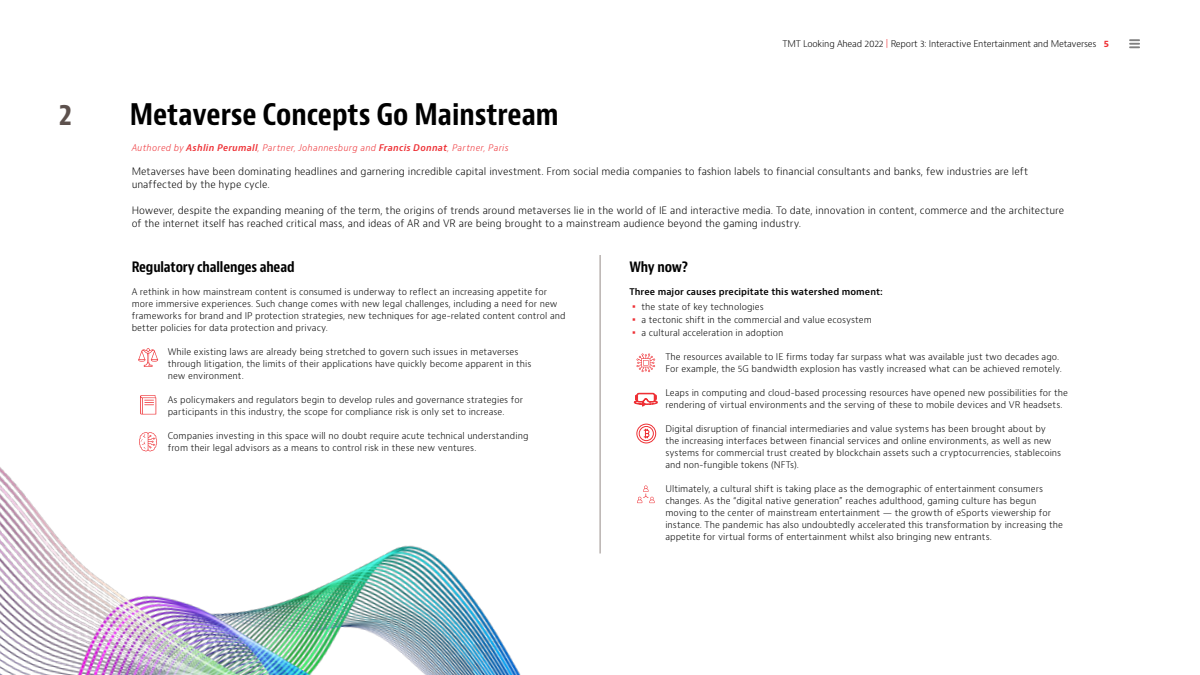
<style>
.page{position:relative;width:1200px;height:675px;background:#fff}
.page>*{position:absolute;margin:0;border:0;box-sizing:border-box;transform-origin:0 0}
.t1{font:700 condensed 29px "Baker Mc Kenzie Bernini";color:#000}
.t2{font:700 condensed 29px "Baker Mc Kenzie Bernini";color:#5d514d}
.t3{font:700 condensed 14px "Baker Mc Kenzie Bernini";letter-spacing:-.01em;color:#000}
.t4{font:300 10px/13px "Baker Mc Kenzie Bernini";color:#000}
.t5{font:300 9px/12px "Baker Mc Kenzie Bernini";letter-spacing:.005em;color:#000}
.t6{font:italic 300 9px "Baker Mc Kenzie Bernini";letter-spacing:.025em;color:#ee3035}
.t7{font:300 9px "Baker Mc Kenzie Bernini";letter-spacing:-.02em;color:#000}
.t8{font:600 9px "Baker Mc Kenzie Bernini";letter-spacing:.01em;color:#000}
.s1{color:#ee3035}
.s2{font-weight:700;color:#ee3035}
.s3{font-weight:600}
.s4{font-weight:700;font-size:11px;color:#ee3035}
</style>
<div class="page">
<svg style="left:1129px;top:39px;width:11px;height:9px"></svg>
<hr style="left:600px;top:255px;width:1px;height:299px;background:#958b87">
<svg style="left:637px;top:354px;width:18px;height:18px"></svg>
<img style="left:0;top:443px;width:521px;height:232px">
<svg style="left:139px;top:432px;width:18px;height:19px"></svg>
<svg style="left:138px;top:348px;width:20px;height:19px"></svg>
<svg style="left:140px;top:395px;width:16px;height:20px"></svg>
<svg style="left:634px;top:393px;width:23px;height:13px"></svg>
<svg style="left:636px;top:423px;width:20px;height:21px"></svg>
<svg style="left:637px;top:486px;width:18px;height:17px"></svg>
<p class="t7" style="left:782px;top:38px;width:328px">TMT Looking Ahead 2022 <span class="s1">|</span> Report 3: Interactive Entertainment and Metaverses <span class="s2">5</span></p>
<h1 class="t2" style="left:59px;top:96px;width:15px">2</h1>
<h1 class="t1" style="left:130px;top:96px;width:431px">Metaverse Concepts Go Mainstream</h1>
<p class="t6" style="left:132px;top:142px;width:378px">Authored by <span class="s3">Ashlin Perumall</span>, Partner, Johannesburg and <span class="s3">Francis Donnat</span>, Partner, Paris</p>
<p class="t4" style="left:132px;top:165px;width:898px">Metaverses have been dominating headlines and garnering incredible capital investment. From social media companies to fashion labels to financial consultants and banks, few industries are left unaffected by the hype cycle.</p>
<p class="t4" style="left:132px;top:204px;width:934px">However, despite the expanding meaning of the term, the origins of trends around metaverses lie in the world of IE and interactive media. To date, innovation in content, commerce and the architecture of the internet itself has reached critical mass, and ideas of AR and VR are being brought to a mainstream audience beyond the gaming industry.</p>
<h2 class="t3" style="left:132px;top:258px;width:164px">Regulatory challenges ahead</h2>
<p class="t5" style="left:132px;top:286px;width:435px">A rethink in how mainstream content is consumed is underway to reflect an increasing appetite for more immersive experiences. Such change comes with new legal challenges, including a need for new frameworks for brand and IP protection strategies, new techniques for age-related content control and better policies for data protection and privacy.</p>
<p class="t5" style="left:168px;top:346px;width:365px">While existing laws are already being stretched to govern such issues in metaverses through litigation, the limits of their applications have quickly become apparent in this new environment.</p>
<p class="t5" style="left:168px;top:394px;width:357px">As policymakers and regulators begin to develop rules and governance strategies for participants in this industry, the scope for compliance risk is only set to increase.</p>
<p class="t5" style="left:168px;top:430px;width:362px">Companies investing in this space will no doubt require acute technical understanding from their legal advisors as a means to control risk in these new ventures.</p>
<h2 class="t3" style="left:629px;top:258px;width:60px">Why now?</h2>
<p class="t8" style="left:629px;top:286px;width:255px">Three major causes precipitate this watershed moment:</p>
<p class="t5" style="left:632px;top:301px;width:133px"><span class="s4">•</span> the state of key technologies</p>
<p class="t5" style="left:632px;top:314px;width:241px"><span class="s4">•</span> a tectonic shift in the commercial and value ecosystem</p>
<p class="t5" style="left:632px;top:327px;width:153px"><span class="s4">•</span> a cultural acceleration in adoption</p>
<p class="t5" style="left:665px;top:351px;width:398px">The resources available to IE firms today far surpass what was available just two decades ago.<br>For example, the 5G bandwidth explosion has vastly increased what can be achieved remotely.</p>
<p class="t5" style="left:665px;top:387px;width:404px">Leaps in computing and cloud-based processing resources have opened new possibilities for the rendering of virtual environments and the serving of these to mobile devices and VR headsets.</p>
<p class="t5" style="left:665px;top:423px;width:397px">Digital disruption of financial intermediaries and value systems has been brought about by the increasing interfaces between financial services and online environments, as well as new systems for commercial trust created by blockchain assets such a cryptocurrencies, stablecoins and non-fungible tokens (NFTs).</p>
<p class="t5" style="left:665px;top:483px;width:399px">Ultimately, a cultural shift is taking place as the demographic of entertainment consumers changes. As the “digital native generation” reaches adulthood, gaming culture has begun moving to the center of mainstream entertainment — the growth of eSports viewership for instance. The pandemic has also undoubtedly accelerated this transformation by increasing the appetite for virtual forms of entertainment whilst also bringing new entrants.</p>
</div>
